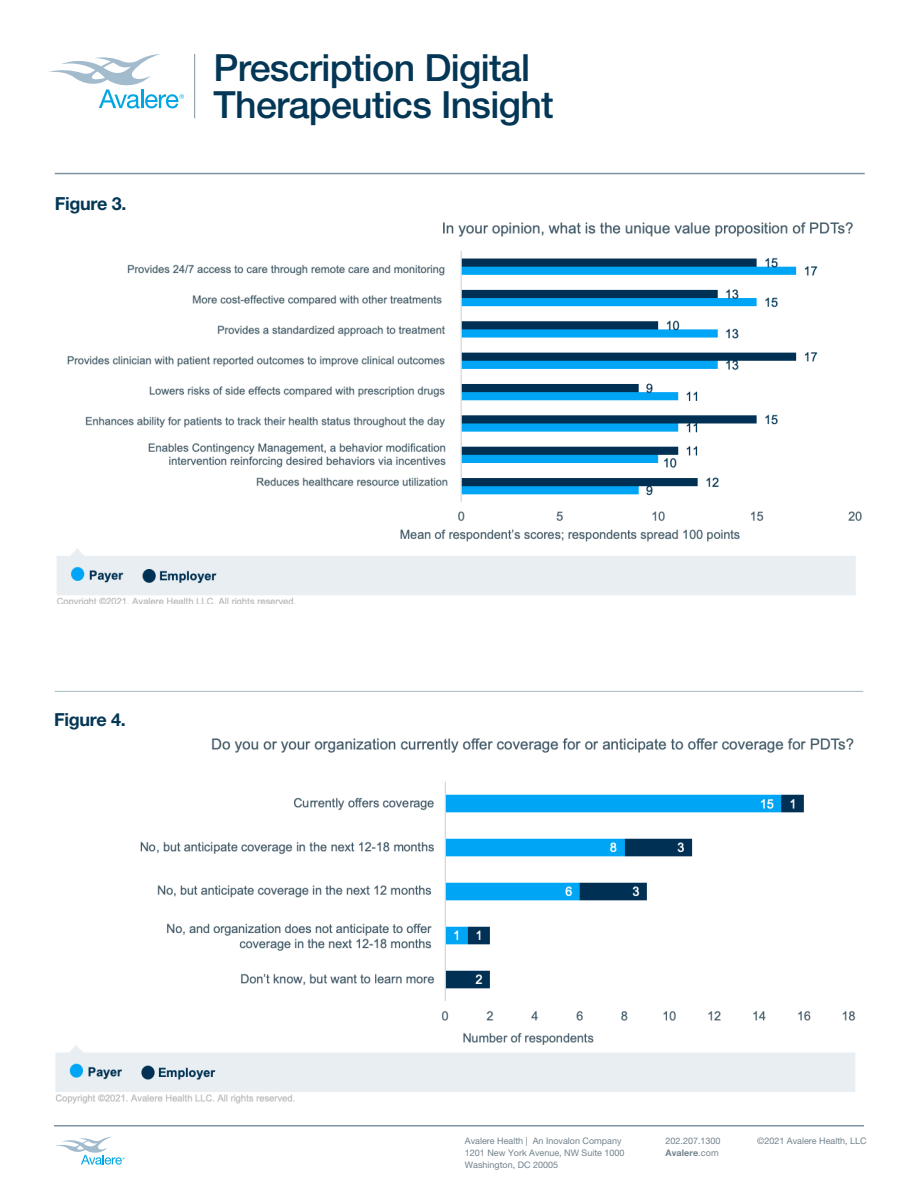
<style>
.page{position:relative;width:918px;height:1188px;background:#fff}
.page>*{position:absolute;margin:0;border:0;box-sizing:border-box;transform-origin:0 0}
.t1{font:500 37.5px "Helvetica Neue LT Pro";letter-spacing:-.02em;color:#043755}
.t2{font:700 18px "Helvetica Neue LT Std";letter-spacing:-.015em;color:#043755}
.body{font:9px "Helvetica Neue LT Pro";color:#71828c}
.body-2{font:700 9px "Helvetica Neue LT Pro";letter-spacing:.01em;color:#71828c}
.s1{font-weight:400}
</style>
<div class="page">
<svg style="left:55px;top:1137px;width:70px;height:28px"></svg>
<svg style="left:49px;top:54px;width:135px;height:54px"></svg>
<hr style="left:194px;top:54px;width:1px;height:64px;background:#7e939f">
<hr style="left:54px;top:1125px;width:810px;height:1px;background:#7e939f">
<hr style="left:55px;top:173px;width:810px;height:1px;background:#7e939f">
<hr style="left:55px;top:691px;width:808px;height:1px;background:#a4bac2">
<img style="left:57px;top:222px;width:805px;height:382px">
<img style="left:55px;top:738px;width:801px;height:366px">
<p class="t2" style="left:55px;top:192px;width:73px">Figure 3.</p>
<p class="t1" style="left:214px;top:45px;width:318px">Prescription Digital</p>
<p class="t1" style="left:214px;top:83px;width:342px">Therapeutics Insight</p>
<p class="t2" style="left:54px;top:708px;width:73px">Figure 4.</p>
<p class="body" style="left:465px;top:1136px;width:158px">Avalere Health | An Inovalon Company</p>
<p class="body" style="left:465px;top:1148px;width:161px">1201 New York Avenue, NW Suite 1000</p>
<p class="body" style="left:465px;top:1160px;width:95px">Washington, DC 20005</p>
<p class="body" style="left:665px;top:1136px;width:57px">202.207.1300</p>
<p class="body" style="left:757px;top:1136px;width:111px">©2021 Avalere Health, LLC</p>
<p class="body-2" style="left:665px;top:1148px;width:55px">Avalere<span class="s1">.com</span></p>
</div>
